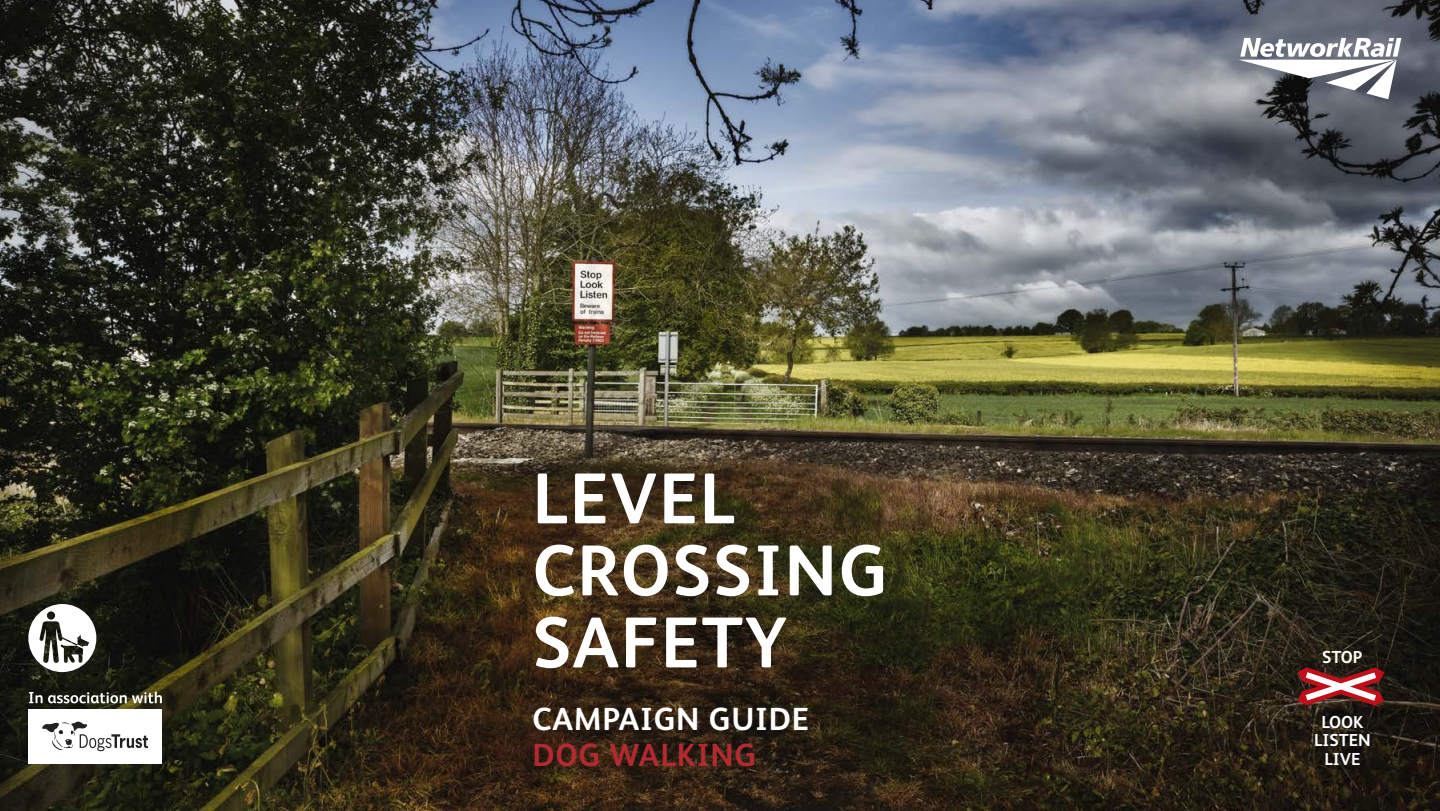
<style>
.page{position:relative;width:1440px;height:811px;background:#fff}
.page>*{position:absolute;margin:0;border:0;box-sizing:border-box;transform-origin:0 0}
.t1{font:700 72px/72px "FS Albert";letter-spacing:.025em;color:#fff}
.t2{font:700 32px "FS Albert";letter-spacing:.025em;color:#fff}
.t3{font:700 32px "FS Albert";letter-spacing:.025em;color:#b12b31}
.t4{font:700 17.4px/18.2px "Network Rail Sans";color:#fff;text-align:center}
</style>
<div class="page">
<img style="left:0;top:0;width:1440px;height:811px">
<svg style="left:1297px;top:667px;width:87px;height:38px"></svg>
<svg style="left:28px;top:604px;width:68px;height:68px"></svg>
<div style="left:28px;top:708px;width:134px;height:55px;background:#fff"></div>
<svg style="left:42px;top:721px;width:106px;height:30px"></svg>
<svg style="left:29px;top:691px;width:133px;height:12px"></svg>
<svg style="left:1238px;top:38px;width:163px;height:61px"></svg>
<p class="t1" style="left:533px;top:460px;width:357px">LEVEL<br>CROSSING<br>SAFETY</p>
<p class="t2" style="left:533px;top:697px;width:278px">CAMPAIGN GUIDE</p>
<p class="t3" style="left:533px;top:733px;width:225px">DOG WALKING</p>
<p class="t4" style="left:1322px;top:647px;width:42px">STOP</p>
<p class="t4" style="left:1314px;top:712px;width:58px">LOOK<br>LISTEN<br>LIVE</p>
</div>
